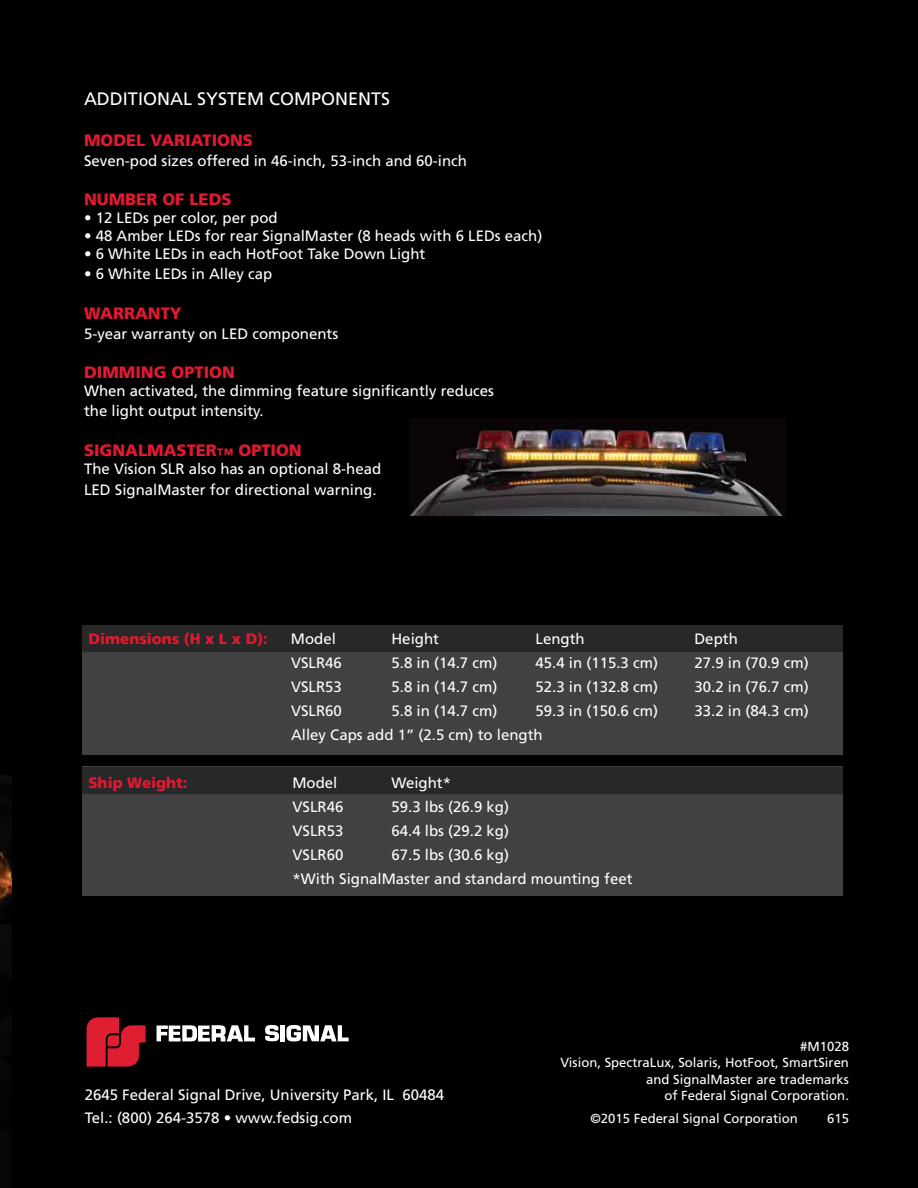
<style>
.page{position:relative;width:918px;height:1188px;background:#fff}
.page>*{position:absolute;margin:0;border:0;box-sizing:border-box;transform-origin:0 0}
.t1{font:18px "Frutiger";color:#fff}
.t2{font:900 16.5px "Frutiger";color:#e11931}
.t3{font:15px/19.8px "Frutiger";color:#fff}
.t4{font:900 15px "Frutiger";color:#e11931}
.t5{font:13.2px/16.5px "Frutiger";color:#fff;text-align:right}
</style>
<div class="page">
<div style="left:2px;top:0;width:916px;height:1188px;background:#000"></div>
<div style="left:83px;top:626px;width:760px;height:129px;background:#414042"></div>
<div style="left:83px;top:626px;width:760px;height:26px;background:#292829"></div>
<div style="left:82px;top:767px;width:761px;height:129px;background:#414042"></div>
<img style="left:0;top:0;width:12px;height:1188px">
<img style="left:409px;top:418px;width:377px;height:98px">
<svg style="left:87px;top:1017px;width:59px;height:50px"></svg>
<svg style="left:265px;top:1025px;width:14px;height:16px"></svg>
<hr style="left:281px;top:1025px;width:4px;height:16px;background:#fff">
<svg style="left:286px;top:1025px;width:63px;height:16px"></svg>
<svg style="left:157px;top:1025px;width:98px;height:17px"></svg>
<div style="left:82px;top:767px;width:761px;height:26px;background:#292829"></div>
<p class="t1" style="left:84px;top:88px;width:308px">ADDITIONAL SYSTEM COMPONENTS</p>
<p class="t2" style="left:84px;top:130px;width:170px">MODEL VARIATIONS</p>
<p class="t3" style="left:84px;top:151px;width:385px">Seven-pod sizes offered in 46-inch, 53-inch and 60-inch</p>
<p class="t2" style="left:84px;top:190px;width:149px">NUMBER OF LEDS</p>
<p class="t3" style="left:84px;top:208px;width:195px">• 12 LEDs per color, per pod</p>
<p class="t3" style="left:84px;top:226px;width:460px">• 48 Amber LEDs for rear SignalMaster (8 heads with 6 LEDs each)</p>
<p class="t3" style="left:84px;top:244px;width:343px">• 6 White LEDs in each HotFoot Take Down Light</p>
<p class="t3" style="left:84px;top:264px;width:190px">• 6 White LEDs in Alley cap</p>
<p class="t2" style="left:84px;top:303px;width:99px">WARRANTY</p>
<p class="t3" style="left:84px;top:323px;width:256px">5-year warranty on LED components</p>
<p class="t2" style="left:84px;top:362px;width:152px">DIMMING OPTION</p>
<p class="t3" style="left:84px;top:381px;width:412px">When activated, the dimming feature significantly reduces the light output intensity.</p>
<p class="t2" style="left:84px;top:440px;width:219px">SIGNALMASTER™ OPTION</p>
<p class="t3" style="left:84px;top:457px;width:299px;line-height:21.6px">The Vision SLR also has an optional 8-head<br>LED SignalMaster for directional warning.</p>
<p class="t4" style="left:88px;top:629px;width:181px">Dimensions (H x L x D):</p>
<p class="t3" style="left:291px;top:628px;width:46px">Model</p>
<p class="t3" style="left:391px;top:628px;width:49px">Height</p>
<p class="t3" style="left:536px;top:628px;width:51px">Length</p>
<p class="t3" style="left:694px;top:628px;width:45px">Depth</p>
<p class="t3" style="left:291px;top:652px;width:52px">VSLR46</p>
<p class="t3" style="left:392px;top:652px;width:107px">5.8 in (14.7 cm)</p>
<p class="t3" style="left:536px;top:652px;width:124px">45.4 in (115.3 cm)</p>
<p class="t3" style="left:694px;top:652px;width:116px">27.9 in (70.9 cm)</p>
<p class="t3" style="left:291px;top:676px;width:52px">VSLR53</p>
<p class="t3" style="left:392px;top:676px;width:107px">5.8 in (14.7 cm)</p>
<p class="t3" style="left:536px;top:676px;width:124px">52.3 in (132.8 cm)</p>
<p class="t3" style="left:694px;top:676px;width:116px">30.2 in (76.7 cm)</p>
<p class="t3" style="left:291px;top:700px;width:52px">VSLR60</p>
<p class="t3" style="left:392px;top:700px;width:107px">5.8 in (14.7 cm)</p>
<p class="t3" style="left:536px;top:700px;width:124px">59.3 in (150.6 cm)</p>
<p class="t3" style="left:694px;top:700px;width:116px">33.2 in (84.3 cm)</p>
<p class="t3" style="left:291px;top:724px;width:253px">Alley Caps add 1” (2.5 cm) to length</p>
<p class="t4" style="left:88px;top:773px;width:100px">Ship Weight:</p>
<p class="t3" style="left:293px;top:772px;width:46px">Model</p>
<p class="t3" style="left:392px;top:772px;width:61px">Weight*</p>
<p class="t3" style="left:292px;top:796px;width:52px">VSLR46</p>
<p class="t3" style="left:392px;top:796px;width:119px">59.3 lbs (26.9 kg)</p>
<p class="t3" style="left:292px;top:820px;width:52px">VSLR53</p>
<p class="t3" style="left:392px;top:820px;width:119px">64.4 lbs (29.2 kg)</p>
<p class="t3" style="left:292px;top:844px;width:52px">VSLR60</p>
<p class="t3" style="left:292px;top:842px;width:342px;line-height:24px;text-indent:99px">67.5 lbs (30.6 kg)<br>*With SignalMaster and standard mounting feet</p>
<p class="t3" style="left:85px;top:1084px;width:361px;line-height:22.5px">2645 Federal Signal Drive, University Park, IL 60484<br>Tel.: (800) 264-3578 • www.fedsig.com</p>
<p class="t5" style="left:560px;top:1038px;width:290px">#M1028<br>Vision, SpectraLux, Solaris, HotFoot, SmartSiren and SignalMaster are trademarks<br>of Federal Signal Corporation.</p>
<p class="t5" style="left:590px;top:1110px;width:209px">©2015 Federal Signal Corporation</p>
<p class="t5" style="left:827px;top:1110px;width:23px">615</p>
</div>
